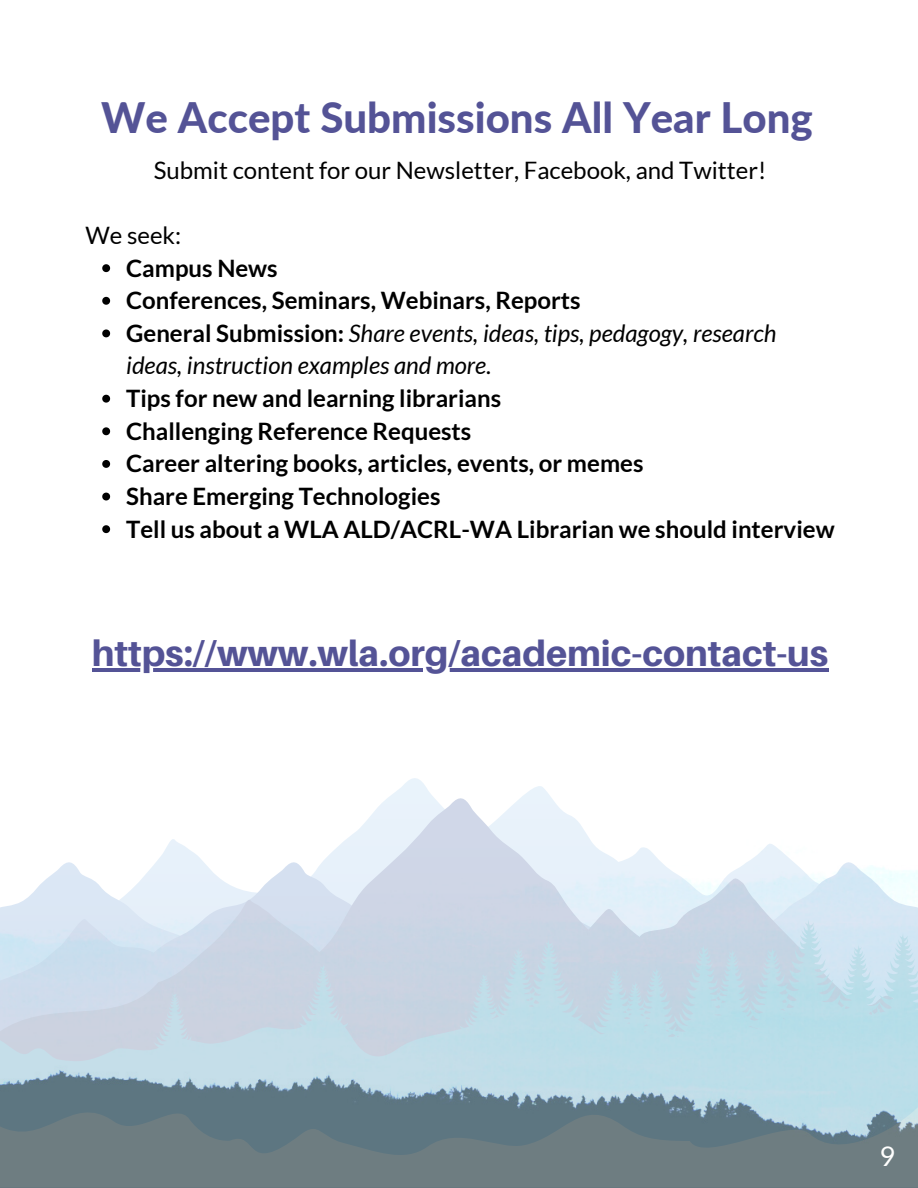
<style>
.page{position:relative;width:918px;height:1188px;background:#fff}
.page>*{position:absolute;margin:0;border:0;box-sizing:border-box;transform-origin:0 0}
.t1{font:800 42px "Lato";color:#545396}
.t2{font:800 36px "Aileron";color:#545396}
.t3{font:27px "Lato";color:#fffffe}
.t4{font:700 24px/32.7px "Lato";color:#000}
.t5{font:italic 24px/32.7px "Lato";color:#000}
.t6{font:24px "Lato";color:#000}
.s1{font-weight:700;font-style:normal}
</style>
<div class="page">
<svg style="left:0;top:798px;width:918px;height:121px"></svg>
<svg style="left:0;top:919px;width:918px;height:185px;background:#bed3e1"></svg>
<svg style="left:0;top:1104px;width:918px;height:84px;background:#6c7f86"></svg>
<svg style="left:102px;top:264px;width:8px;height:8px"></svg>
<svg style="left:102px;top:297px;width:8px;height:8px"></svg>
<svg style="left:102px;top:329px;width:8px;height:8px"></svg>
<svg style="left:102px;top:395px;width:8px;height:8px"></svg>
<svg style="left:102px;top:427px;width:8px;height:8px"></svg>
<svg style="left:102px;top:460px;width:8px;height:8px"></svg>
<svg style="left:102px;top:493px;width:8px;height:7px"></svg>
<svg style="left:102px;top:525px;width:8px;height:8px"></svg>
<hr style="left:92px;top:668px;width:736px;height:3px;background:#545396">
<h1 class="t1" style="left:101px;top:91px;width:713px">We Accept Submissions All Year Long</h1>
<p class="t6" style="left:154px;top:155px;width:614px">Submit content for our Newsletter, Facebook, and Twitter!</p>
<p class="t6" style="left:85px;top:220px;width:97px">We seek:</p>
<p class="t5" style="left:126px;top:251px;width:652px"><span class="s1">Campus News<br>Conferences, Seminars, Webinars, Reports<br>General Submission:</span> Share events, ideas, tips, pedagogy, research ideas, instruction examples and more.</p>
<p class="t4" style="left:126px;top:381px;width:710px">Tips for new and learning librarians<br>Challenging Reference Requests<br>Career altering books, articles, events, or memes<br>Share Emerging Technologies<br>Tell us about a WLA ALD/ACRL-WA Librarian we should interview</p>
<h2 class="t2" style="left:92px;top:631px;width:738px">https://www.wla.org/academic-contact-us</h2>
<p class="t3" style="left:880px;top:1140px;width:17px">9</p>
</div>
